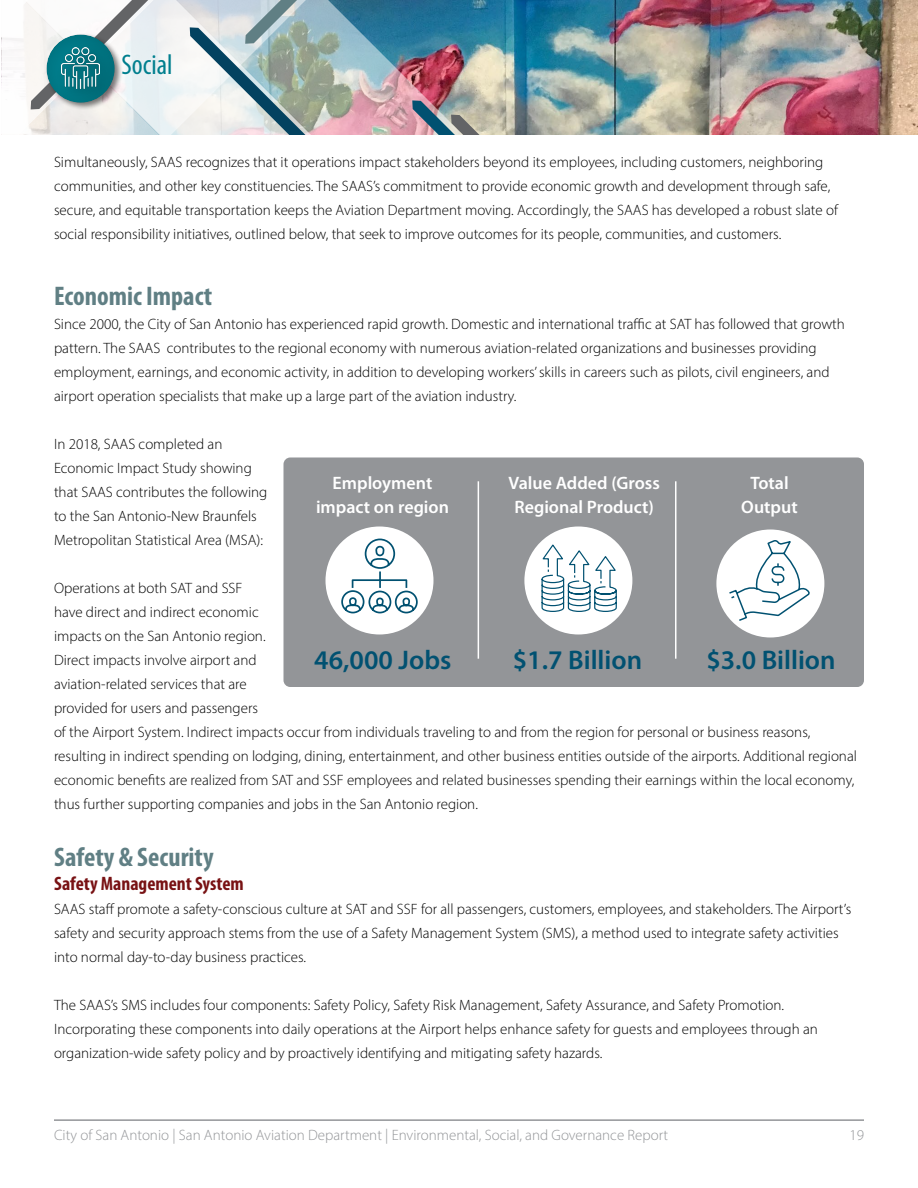
<style>
.page{position:relative;width:918px;height:1188px;background:#fff}
.page>*{position:absolute;margin:0;border:0;box-sizing:border-box;transform-origin:0 0}
.t1{font:condensed 28.5px "Myriad Pro";color:#007f8e}
.t2{font:600 27px "Myriad Pro";color:#015171}
.t3{font:700 condensed 27px "Myriad Pro";color:#607f84}
.t4{font:700 condensed 19.5px "Myriad Pro";color:#781214}
.t5{font:600 18px/24px "Myriad Pro";color:#fff;text-align:center}
.t6{font:300 15px/24px "Myriad Pro";color:#000}
.t7{font:300 15px "Myriad Pro";color:#939598}
</style>
<div class="page">
<img style="left:617px;top:0;width:301px;height:135px">
<hr style="left:54px;top:1119px;width:810px;height:2px;background:#939598">
<img style="left:503px;top:0;width:114px;height:100px">
<svg style="left:471px;top:0;width:32px;height:100px;background:#88afb1"></svg>
<svg style="left:1px;top:37px;width:189px;height:98px;fill:#efefec"></svg>
<img style="left:415px;top:100px;width:219px;height:35px">
<svg style="left:190px;top:109px;width:225px;height:26px;background:#ccbcbf"></svg>
<img style="left:2px;top:0;width:469px;height:109px">
<div style="left:45px;top:32px;width:78px;height:79px;background:#000;opacity:.5"></div>
<div style="left:33px;top:24px;width:96px;height:79px;background:#000;opacity:.2"></div>
<div style="left:56px;top:42px;width:61px;height:63px;background:#000;opacity:.45"></div>
<img style="left:62px;top:47px;width:38px;height:42px">
<div style="left:284px;top:458px;width:580px;height:229px;background:#939598;border-radius:7px"></div>
<hr style="left:478px;top:481px;width:1px;height:178px;background:#fff">
<hr style="left:675px;top:481px;width:1px;height:178px;background:#fff">
<div style="left:326px;top:526px;width:108px;height:108px;background:#fff;border-radius:50%"></div>
<svg style="left:340px;top:538px;width:79px;height:76px"></svg>
<div style="left:524px;top:526px;width:108px;height:108px;background:#fff;border-radius:50%"></div>
<div style="left:716px;top:530px;width:108px;height:108px;background:#fff;border-radius:50%"></div>
<svg style="left:541px;top:544px;width:76px;height:68px"></svg>
<svg style="left:728px;top:538px;width:83px;height:84px"></svg>
<h1 class="t1" style="left:122px;top:48px;width:53px">Social</h1>
<p class="t6" style="left:54px;top:150px;width:786px">Simultaneously, SAAS recognizes that it operations impact stakeholders beyond its employees, including customers, neighboring communities, and other key constituencies. The SAAS’s commitment to provide economic growth and development through safe, secure, and equitable transportation keeps the Aviation Department moving. Accordingly, the SAAS has developed a robust slate of social responsibility initiatives, outlined below, that seek to improve outcomes for its people, communities, and customers.</p>
<h2 class="t3" style="left:54px;top:279px;width:160px">Economic Impact</h2>
<p class="t6" style="left:54px;top:312px;width:792px">Since 2000, the City of San Antonio has experienced rapid growth. Domestic and international traffic at SAT has followed that growth pattern. The SAAS contributes to the regional economy with numerous aviation-related organizations and businesses providing employment, earnings, and economic activity, in addition to developing workers’ skills in careers such as pilots, civil engineers, and airport operation specialists that make up a large part of the aviation industry.</p>
<p class="t6" style="left:54px;top:432px;width:215px">In 2018, SAAS completed an Economic Impact Study showing that SAAS contributes the following to the San Antonio-New Braunfels Metropolitan Statistical Area (MSA):</p>
<p class="t6" style="left:54px;top:576px;width:805px">Operations at both SAT and SSF<br>have direct and indirect economic<br>impacts on the San Antonio region.<br>Direct impacts involve airport and<br>aviation-related services that are<br>provided for users and passengers<br>of the Airport System. Indirect impacts occur from individuals traveling to and from the region for personal or business reasons, resulting in indirect spending on lodging, dining, entertainment, and other business entities outside of the airports. Additional regional economic benefits are realized from SAT and SSF employees and related businesses spending their earnings within the local economy, thus further supporting companies and jobs in the San Antonio region.</p>
<h2 class="t3" style="left:54px;top:840px;width:161px">Safety &amp; Security</h2>
<h3 class="t4" style="left:54px;top:871px;width:191px">Safety Management System</h3>
<p class="t6" style="left:54px;top:897px;width:799px">SAAS staff promote a safety-conscious culture at SAT and SSF for all passengers, customers, employees, and stakeholders. The Airport’s safety and security approach stems from the use of a Safety Management System (SMS), a method used to integrate safety activities into normal day-to-day business practices.</p>
<p class="t6" style="left:54px;top:993px;width:765px">The SAAS’s SMS includes four components: Safety Policy, Safety Risk Management, Safety Assurance, and Safety Promotion.<br>Incorporating these components into daily operations at the Airport helps enhance safety for guests and employees through an organization-wide safety policy and by proactively identifying and mitigating safety hazards.</p>
<p class="t5" style="left:316px;top:470px;width:134px">Employment impact on region</p>
<p class="t5" style="left:509px;top:470px;width:153px">Value Added (Gross<br>Regional Product)</p>
<p class="t5" style="left:741px;top:470px;width:58px">Total<br>Output</p>
<h2 class="t2" style="left:314px;top:643px;width:139px">46,000 Jobs</h2>
<h2 class="t2" style="left:513px;top:643px;width:131px">$1.7 Billion</h2>
<h2 class="t2" style="left:706px;top:643px;width:131px">$3.0 Billion</h2>
<p class="t7" style="left:54px;top:1126px;width:616px">City of San Antonio | San Antonio Aviation Department | Environmental, Social, and Governance Report</p>
<p class="t7" style="left:849px;top:1126px;width:16px">19</p>
</div>
